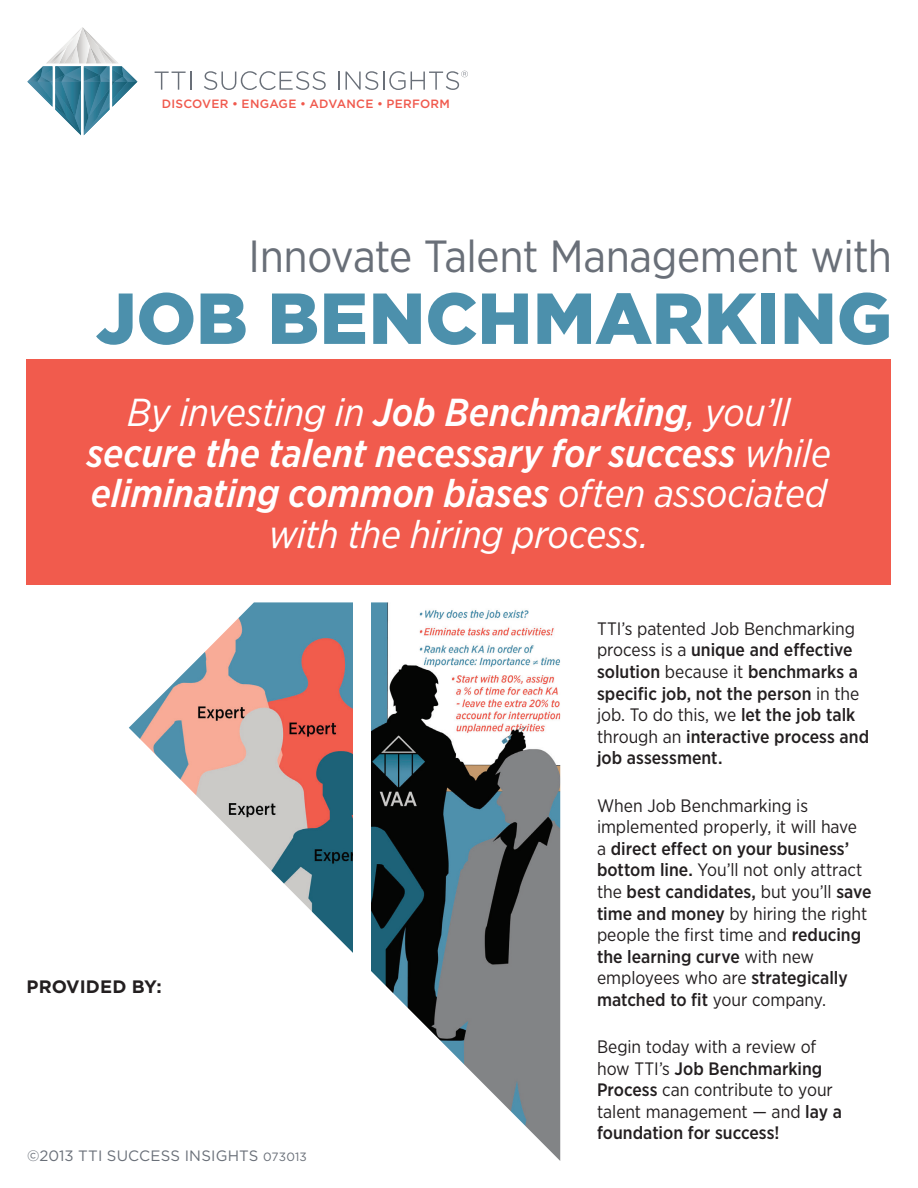
<style>
.page{position:relative;width:918px;height:1188px;background:#fff}
.page>*{position:absolute;margin:0;border:0;box-sizing:border-box;transform-origin:0 0}
.t1{font:900 72px "Gotham";color:#4c90ac}
.t2{font:45px "Gotham Narrow";letter-spacing:-.01em;color:#696f78}
.t3{font:italic 500 39px/40.5px "Gotham Narrow";color:#fff;text-align:center}
.t4{font:18px/21.6px "Gotham Narrow";letter-spacing:-.005em;color:#231f20}
.t5{font:500 18px/21.6px "Gotham Narrow";color:#231f20}
.t6{font:700 18px "Gotham";color:#231f20}
.t7{font:15px "Gotham";letter-spacing:.015em;color:#696f78}
.t8{font:500 12px "Gotham";letter-spacing:.02em;color:#f0594d}
.s1{font-weight:400}
.s2{font-size:12px}
.s3{font-weight:500}
</style>
<div class="page">
<svg style="left:27px;top:63px;width:111px;height:72px"></svg>
<img style="left:47px;top:57px;width:71px;height:6px">
<img style="left:64px;top:34px;width:37px;height:12px">
<img style="left:102px;top:47px;width:10px;height:16px">
<img style="left:96px;top:46px;width:6px;height:17px">
<img style="left:90px;top:46px;width:6px;height:17px">
<img style="left:76px;top:27px;width:14px;height:36px">
<img style="left:76px;top:46px;width:3px;height:17px">
<img style="left:67px;top:46px;width:9px;height:17px">
<img style="left:48px;top:46px;width:19px;height:17px">
<svg style="left:155px;top:72px;width:36px;height:18px"></svg>
<svg style="left:204px;top:71px;width:122px;height:19px"></svg>
<svg style="left:338px;top:72px;width:2px;height:18px"></svg>
<svg style="left:346px;top:71px;width:122px;height:19px"></svg>
<div style="left:27px;top:359px;width:864px;height:225px;background:#f15b4d"></div>
<img style="left:129px;top:602px;width:431px;height:559px">
<div style="left:353px;top:599px;width:18px;height:380px;background:#fff"></div>
<p class="t8" style="left:162px;top:96px;width:290px">DISCOVER • ENGAGE • ADVANCE • PERFORM</p>
<h2 class="t2" style="left:249px;top:228px;width:645px">Innovate Talent Management with</h2>
<h1 class="t1" style="left:96px;top:269px;width:798px">JOB BENCHMARKING</h1>
<h3 class="t3" style="left:87px;top:392px;width:746px"><span class="s1">By investing in</span> Job Benchmarking<span class="s1">, you’ll </span>secure the talent necessary for success <span class="s1">while </span>eliminating common biases <span class="s1">often associated with the hiring process.</span></h3>
<p class="t6" style="left:27px;top:975px;width:137px">PROVIDED BY:</p>
<p class="t7" style="left:27px;top:1146px;width:281px">©2013 TTI SUCCESS INSIGHTS <span class="s2">073013</span></p>
<p class="t5" style="left:597px;top:617px;width:274px"><span class="s1">TTI’s patented Job Benchmarking process is a</span> unique and effective solution <span class="s1">because it</span> benchmarks a specific job, not the person <span class="s1">in the job. To do this, we</span> let the job talk <span class="s1">through an</span> interactive process and job assessment.</p>
<p class="t4" style="left:597px;top:794px;width:276px">When Job Benchmarking is implemented properly, it will have<br>a <span class="s3">direct effect on your business’ bottom line.</span> You’ll not only attract the <span class="s3">best candidates,</span> but you’ll <span class="s3">save time and money</span> by hiring the right people the first time and <span class="s3">reducing the learning curve</span> with new employees who are <span class="s3">strategically matched to fit</span> your company.</p>
<p class="t4" style="left:597px;top:1036px;width:246px">Begin today with a review of how TTI’s <span class="s3">Job Benchmarking<br>Process</span> can contribute to your talent management — and <span class="s3">lay a foundation for success!</span></p>
</div>
